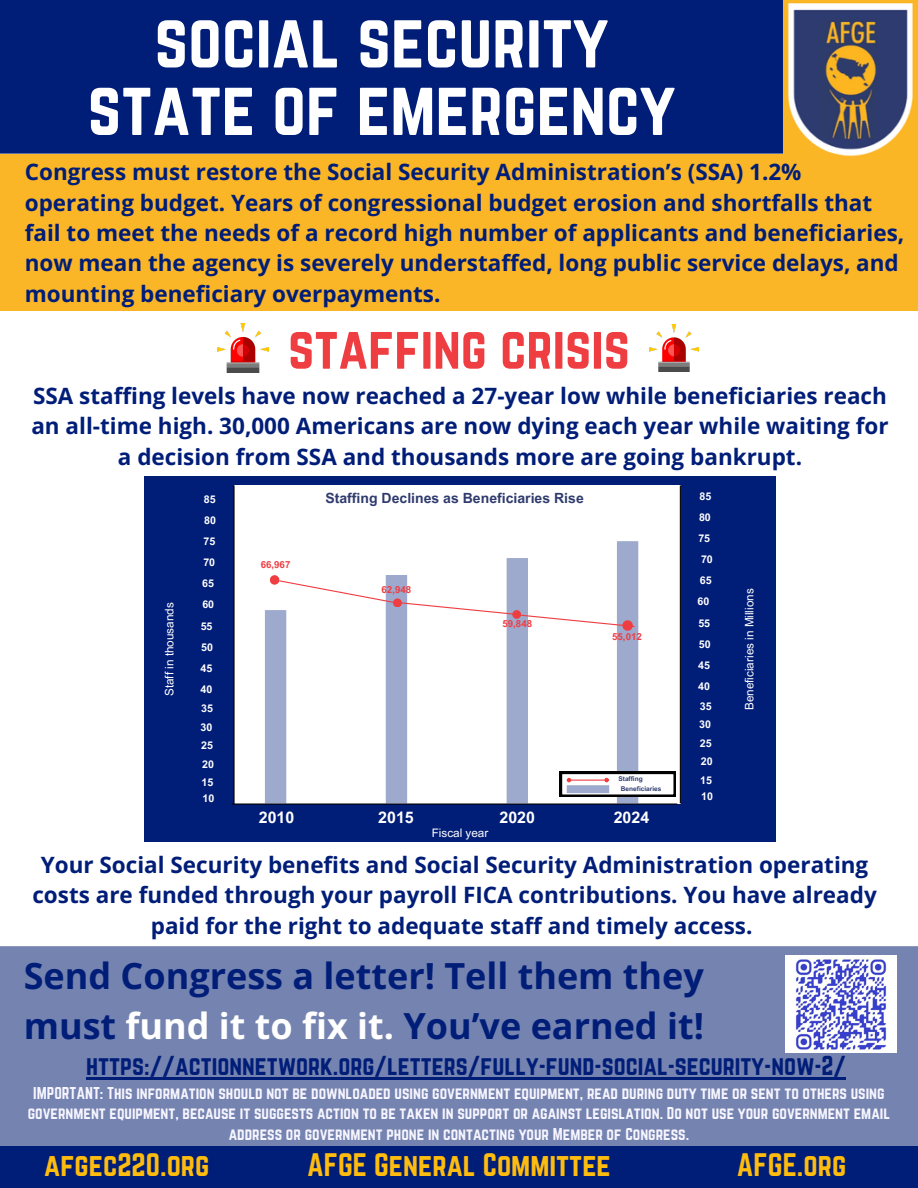
<style>
.page{position:relative;width:918px;height:1188px;background:#fff}
.page>*{position:absolute;margin:0;border:0;box-sizing:border-box;transform-origin:0 0}
.t1{font:67.5px/67.5px "Norwester";color:#fff;text-align:center}
.t2{font:52.5px "Norwester";color:#ef3e42}
.t3{font:700 36px/49.5px "Open Sans";color:#001d78}
.t4{font:28.5px "Norwester";color:#febc0e}
.t5{font:24px "Norwester";color:#001d78}
.t6{font:700 22.5px/30.3px "Open Sans";color:#001d78;text-align:center}
.t7{font:700 16.05px "Arial MT Pro";color:#fff}
.t8{font:15px/20.2px "Norwester";color:#f6f5ff;text-align:center}
.t9{font:700 14.1px "Arial MT Pro";color:#2f3b6e}
.t10{font:11.7px "Arial MT Pro";color:#fff}
.t11{font:700 10.65px/18.6px "Arial MT Pro";color:#fff;text-align:justify}
.t12{font:700 9.75px "Arial MT Pro";color:#ef3e42}
.t13{font:700 6.6px "Arial MT Pro";color:#2f3b6e}
.s1{color:#fff}
</style>
<div class="page">
<div style="left:0;top:0;width:918px;height:153px;background:#001d78"></div>
<div style="left:0;top:155px;width:918px;height:156px;background:#fab626"></div>
<div style="left:0;top:946px;width:918px;height:200px;background:#7583b0"></div>
<div style="left:0;top:1146px;width:918px;height:42px;background:#001d78"></div>
<img style="left:217px;top:324px;width:52px;height:48px">
<img style="left:649px;top:325px;width:50px;height:46px">
<img style="left:783px;top:0;width:135px;height:157px">
<div style="left:145px;top:476px;width:630px;height:366px;background:#001d78"></div>
<div style="left:234px;top:485px;width:446px;height:318px;background:#fff"></div>
<hr style="left:233px;top:485px;width:2px;height:319px;background:#000">
<hr style="left:680px;top:485px;width:1px;height:318px;background:#000">
<div style="left:265px;top:610px;width:21px;height:193px;background:#9da9cd"></div>
<div style="left:386px;top:575px;width:21px;height:228px;background:#9da9cd"></div>
<div style="left:507px;top:558px;width:21px;height:245px;background:#9da9cd"></div>
<div style="left:617px;top:541px;width:21px;height:262px;background:#9da9cd"></div>
<div style="left:270px;top:575px;width:9px;height:10px;background:#ef3e42;border-radius:50%"></div>
<svg style="left:622px;top:620px;width:11px;height:11px"></svg>
<hr style="left:232px;top:803px;width:445px;height:2px;background:#000">
<svg style="left:278px;top:580px;width:357px;height:48px"></svg>
<svg style="left:560px;top:772px;width:116px;height:25px"></svg>
<img style="left:786px;top:956px;width:111px;height:96px">
<hr style="left:86px;top:1077px;width:760px;height:2px;background:#001d78">
<h5 class="t1" style="left:88px;top:7px;width:589px">social security state of emergency</h5>
<p class="t6" style="left:25px;top:156px;width:881px;text-align:left">Congress must restore the Social Security Administration’s (SSA) 1.2% operating budget. Years of congressional budget erosion and shortfalls that fail to meet the needs of a record high number of applicants and beneficiaries, now mean the agency is severely understaffed, long public service delays, and mounting beneficiary overpayments.</p>
<p class="t2" style="left:288px;top:316px;width:343px">staffing crisis</p>
<p class="t6" style="left:31px;top:380px;width:859px">SSA staffing levels have now reached a 27-year low while beneficiaries reach an all-time high. 30,000 Americans are now dying each year while waiting for a decision from SSA and thousands more are going bankrupt.</p>
<p class="t10" style="left:165px;top:696px;width:95px;rotate:-90deg">Staf in thousands</p>
<p class="t11" style="left:204px;top:491px;width:13px">85</p>
<p class="t11" style="left:204px;top:512px;width:13px">80</p>
<p class="t11" style="left:203px;top:533px;width:13px">75</p>
<p class="t11" style="left:203px;top:555px;width:13px">70</p>
<p class="t11" style="left:202px;top:576px;width:13px">65</p>
<p class="t11" style="left:202px;top:597px;width:13px">60</p>
<p class="t11" style="left:201px;top:618px;width:13px">55</p>
<p class="t11" style="left:201px;top:639px;width:13px">50</p>
<p class="t11" style="left:200px;top:660px;width:13px">45</p>
<p class="t11" style="left:200px;top:682px;width:13px">40</p>
<p class="t11" style="left:201px;top:700px;width:13px">35</p>
<p class="t11" style="left:200px;top:719px;width:13px">30</p>
<p class="t11" style="left:201px;top:737px;width:14px">25<br>20<br>15</p>
<p class="t11" style="left:202px;top:790px;width:13px">10</p>
<p class="t12" style="left:261px;top:561px;width:31px">66,967</p>
<p class="t9" style="left:325px;top:493px;width:260px">Staffing Declines as Beneficiaries Rise</p>
<p class="t12" style="left:382px;top:586px;width:31px">62,948</p>
<p class="t12" style="left:502px;top:619px;width:31px">59,848</p>
<p class="t12" style="left:612px;top:633px;width:31px">55,012</p>
<h6 class="t13" style="left:618px;top:776px;width:26px">Staffing</h6>
<p class="t13" style="left:621px;top:786px;width:42px">Beneficiaries</p>
<p class="t7" style="left:259px;top:812px;width:37px">2010</p>
<p class="t7" style="left:378px;top:812px;width:37px">2015</p>
<p class="t7" style="left:500px;top:812px;width:37px">2020</p>
<p class="t7" style="left:614px;top:812px;width:37px">2024</p>
<p class="t10" style="left:432px;top:828px;width:58px">Fiscal year</p>
<p class="t11" style="left:700px;top:488px;width:13px">85</p>
<p class="t11" style="left:699px;top:509px;width:13px">80</p>
<p class="t11" style="left:698px;top:531px;width:13px">75</p>
<p class="t11" style="left:701px;top:552px;width:13px">70</p>
<p class="t11" style="left:700px;top:573px;width:13px">65</p>
<p class="t11" style="left:698px;top:594px;width:13px">60</p>
<p class="t11" style="left:698px;top:615px;width:13px">55</p>
<p class="t11" style="left:699px;top:636px;width:13px">50</p>
<p class="t11" style="left:698px;top:657px;width:13px">45</p>
<p class="t11" style="left:698px;top:679px;width:13px">40</p>
<h5 class="t11" style="left:700px;top:698px;width:13px">35</h5>
<h3 class="t11" style="left:699px;top:717px;width:13px">30</h3>
<p class="t11" style="left:700px;top:735px;width:14px">25<br>20<br>15</p>
<p class="t11" style="left:701px;top:788px;width:13px">10</p>
<p class="t10" style="left:745px;top:710px;width:123px;rotate:-90deg">Beneficiaries in Millions</p>
<p class="t6" style="left:32px;top:849px;width:846px">Your Social Security benefits and Social Security Administration operating costs are funded through your payroll FICA contributions. You have already paid for the right to adequate staff and timely access.</p>
<p class="t3" style="left:24px;top:951px;width:682px">Send Congress a letter! Tell them they must <span class="s1">fund it to fix it.</span> You’ve earned it!</p>
<h4 class="t5" style="left:86px;top:1051px;width:761px">https://actionnetwork.org/letters/fully-fund-social-security-now-2/</h4>
<h4 class="t8" style="left:28px;top:1083px;width:864px">IMPORTANT: This information should not be downloaded using government equipment, read during duty time or sent to others using government equipment, because it suggests action to be taken in support or against legislation. Do not use your government email address or government phone in contacting your Member of Congress.</h4>
<h1 class="t4" style="left:44px;top:1147px;width:167px">afgec220.org</h1>
<h5 class="t4" style="left:307px;top:1147px;width:305px">AFGE General Committee</h5>
<p class="t4" style="left:737px;top:1147px;width:111px">AFGE.org</p>
</div>
